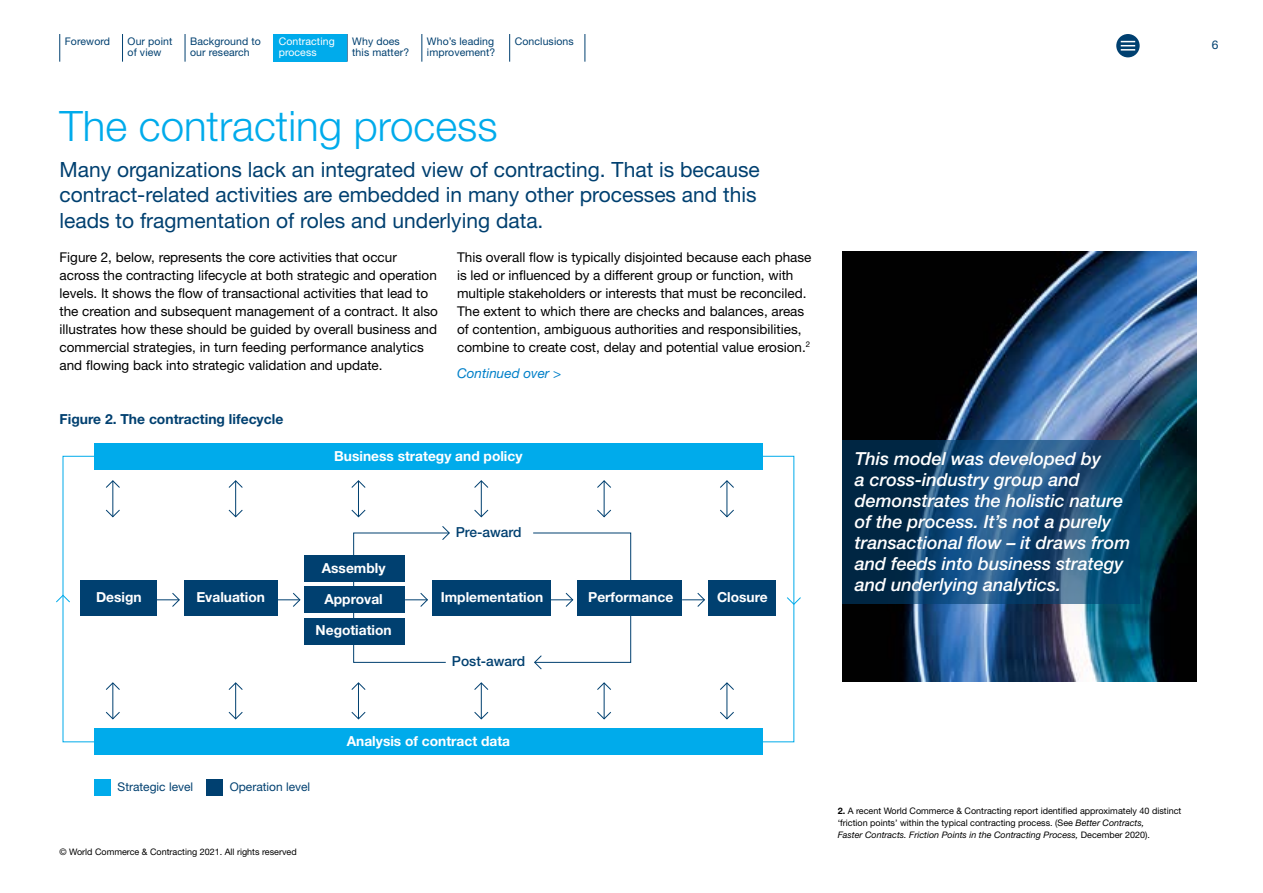
<style>
.page{position:relative;width:1263px;height:893px;background:#fff}
.page>*{position:absolute;margin:0;border:0;box-sizing:border-box;transform-origin:0 0}
.t1{font:300 42px "Helvetica Neue LT Std";color:#00abeb}
.t2{font:21px/25.5px "Helvetica Neue LT Std";color:#004070}
.t3{font:italic 500 18px/21px "Helvetica Neue LT Std";color:#fff}
.t4{font:700 13.8px "Helvetica Neue LT Std";color:#fff}
.t5{font:700 13.8px "Helvetica Neue LT Std";color:#004070}
.t6{font:500 13.8px "Helvetica Neue LT Std";color:#004070}
.t7{font:13.5px "Helvetica Neue LT Std";color:#000}
.t8{font:italic 13.5px "Helvetica Neue LT Std";color:#0080c9}
.t9{font:12px "Helvetica Neue LT Std";color:#004070}
.t10{font:10.5px "Helvetica Neue LT Std";letter-spacing:.01em;color:#004070}
.t11{font:10.5px/11.2px "Helvetica Neue LT Std";letter-spacing:.01em;color:#fff}
.t12{font:9px/12px "Helvetica Neue LT Std";color:#000}
.s1{font-weight:700}
.s2{font-style:italic}
</style>
<div class="page">
<img style="left:842px;top:252px;width:354px;height:430px">
<svg style="left:842px;top:440px;width:298px;height:164px;background:#14466f"></svg>
<svg style="left:59px;top:34px;width:1px;height:28px"></svg>
<svg style="left:122px;top:34px;width:1px;height:28px"></svg>
<svg style="left:185px;top:34px;width:1px;height:28px"></svg>
<svg style="left:347px;top:34px;width:1px;height:28px"></svg>
<svg style="left:422px;top:34px;width:1px;height:28px"></svg>
<svg style="left:509px;top:34px;width:1px;height:28px"></svg>
<svg style="left:585px;top:34px;width:1px;height:28px"></svg>
<div style="left:206px;top:779px;width:17px;height:16px;background:#004070"></div>
<div style="left:94px;top:779px;width:17px;height:16px;background:#00abeb"></div>
<div style="left:273px;top:34px;width:74px;height:28px;background:#00abeb"></div>
<div style="left:94px;top:728px;width:669px;height:27px;background:#00abeb"></div>
<div style="left:81px;top:580px;width:76px;height:35px;background:#004070"></div>
<div style="left:184px;top:580px;width:94px;height:35px;background:#004070"></div>
<div style="left:304px;top:555px;width:101px;height:27px;background:#004070"></div>
<div style="left:94px;top:443px;width:669px;height:27px;background:#00abeb"></div>
<div style="left:304px;top:586px;width:101px;height:27px;background:#004070"></div>
<div style="left:304px;top:618px;width:101px;height:26px;background:#004070"></div>
<div style="left:432px;top:580px;width:118px;height:35px;background:#004070"></div>
<div style="left:577px;top:580px;width:105px;height:35px;background:#004070"></div>
<div style="left:709px;top:580px;width:67px;height:35px;background:#004070"></div>
<svg style="left:56px;top:594px;width:14px;height:9px"></svg>
<svg style="left:787px;top:596px;width:14px;height:9px"></svg>
<svg style="left:278px;top:592px;width:23px;height:15px"></svg>
<svg style="left:353px;top:526px;width:97px;height:137px"></svg>
<svg style="left:533px;top:532px;width:98px;height:138px"></svg>
<svg style="left:682px;top:593px;width:23px;height:14px"></svg>
<svg style="left:157px;top:593px;width:23px;height:14px"></svg>
<hr style="left:113px;top:481px;width:1px;height:36px;background:#004070">
<svg style="left:106px;top:509px;width:14px;height:9px"></svg>
<svg style="left:106px;top:480px;width:14px;height:8px"></svg>
<hr style="left:235px;top:481px;width:1px;height:36px;background:#004070">
<svg style="left:228px;top:509px;width:15px;height:9px"></svg>
<svg style="left:228px;top:480px;width:15px;height:8px"></svg>
<hr style="left:358px;top:481px;width:1px;height:36px;background:#004070">
<svg style="left:351px;top:509px;width:15px;height:9px"></svg>
<svg style="left:351px;top:480px;width:15px;height:8px"></svg>
<hr style="left:481px;top:481px;width:1px;height:36px;background:#004070">
<svg style="left:474px;top:509px;width:15px;height:9px"></svg>
<svg style="left:474px;top:480px;width:15px;height:8px"></svg>
<hr style="left:604px;top:481px;width:1px;height:36px;background:#004070">
<svg style="left:597px;top:509px;width:14px;height:9px"></svg>
<svg style="left:597px;top:480px;width:14px;height:8px"></svg>
<hr style="left:727px;top:481px;width:1px;height:36px;background:#004070">
<svg style="left:720px;top:509px;width:14px;height:9px"></svg>
<svg style="left:720px;top:480px;width:14px;height:8px"></svg>
<hr style="left:113px;top:683px;width:1px;height:36px;background:#004070">
<svg style="left:106px;top:711px;width:14px;height:9px"></svg>
<svg style="left:106px;top:682px;width:14px;height:8px"></svg>
<hr style="left:235px;top:683px;width:1px;height:36px;background:#004070">
<svg style="left:228px;top:711px;width:15px;height:9px"></svg>
<svg style="left:228px;top:682px;width:15px;height:8px"></svg>
<hr style="left:358px;top:683px;width:1px;height:36px;background:#004070">
<svg style="left:351px;top:712px;width:15px;height:8px"></svg>
<svg style="left:351px;top:682px;width:15px;height:8px"></svg>
<hr style="left:481px;top:683px;width:1px;height:36px;background:#004070">
<svg style="left:474px;top:711px;width:15px;height:9px"></svg>
<svg style="left:474px;top:682px;width:15px;height:8px"></svg>
<hr style="left:604px;top:683px;width:1px;height:36px;background:#004070">
<svg style="left:597px;top:711px;width:14px;height:9px"></svg>
<svg style="left:597px;top:682px;width:14px;height:8px"></svg>
<hr style="left:727px;top:683px;width:1px;height:36px;background:#004070">
<svg style="left:720px;top:711px;width:14px;height:9px"></svg>
<svg style="left:720px;top:682px;width:14px;height:8px"></svg>
<svg style="left:1116px;top:34px;width:24px;height:23px"></svg>
<svg style="left:1121px;top:41px;width:14px;height:10px"></svg>
<p class="t10" style="left:65px;top:35px;width:47px">Foreword</p>
<p class="t10" style="left:128px;top:35px;width:46px">Our point</p>
<p class="t10" style="left:190px;top:35px;width:72px">Background to</p>
<p class="t11" style="left:279px;top:35px;width:58px">Contracting process</p>
<p class="t10" style="left:352px;top:35px;width:49px">Why does</p>
<p class="t10" style="left:427px;top:35px;width:69px">Who’s leading</p>
<p class="t10" style="left:515px;top:35px;width:60px">Conclusions</p>
<p class="t10" style="left:128px;top:46px;width:35px">of view</p>
<p class="t10" style="left:190px;top:46px;width:61px">our research</p>
<p class="t10" style="left:352px;top:46px;width:58px">this matter?</p>
<p class="t10" style="left:427px;top:46px;width:70px">improvement?</p>
<h1 class="t1" style="left:60px;top:100px;width:440px">The contracting process</h1>
<p class="t2" style="left:60px;top:156px;width:702px">Many organizations lack an integrated view of contracting. That is because contract-related activities are embedded in many other processes and this leads to fragmentation of roles and underlying data.</p>
<p class="t7" style="left:60px;top:249px;width:339px">Figure 2, below, represents the core activities that occur</p>
<p class="t7" style="left:457px;top:249px;width:356px">This overall fow is typically disjointed because each phase</p>
<p class="t7" style="left:60px;top:267px;width:379px">across the contracting lifecycle at both strategic and operation</p>
<p class="t7" style="left:457px;top:267px;width:338px">is led or infuenced by a different group or function, with</p>
<p class="t7" style="left:60px;top:285px;width:370px">levels. It shows the fow of transactional activities that lead to</p>
<p class="t7" style="left:457px;top:285px;width:351px">multiple stakeholders or interests that must be reconciled.</p>
<p class="t7" style="left:60px;top:303px;width:380px">the creation and subsequent management of a contract. It also</p>
<p class="t7" style="left:457px;top:303px;width:349px">The extent to which there are checks and balances, areas</p>
<p class="t7" style="left:60px;top:321px;width:379px">illustrates how these should be guided by overall business and</p>
<p class="t7" style="left:457px;top:321px;width:346px">of contention, ambiguous authorities and responsibilities,</p>
<p class="t7" style="left:60px;top:339px;width:366px">commercial strategies, in turn feeding performance analytics</p>
<p class="t7" style="left:457px;top:339px;width:354px">combine to create cost, delay and potential value erosion.<sup>2</sup></p>
<p class="t7" style="left:60px;top:357px;width:325px">and fowing back into strategic validation and update.</p>
<p class="t8" style="left:457px;top:365px;width:106px">Continued over &gt;</p>
<p class="t5" style="left:60px;top:411px;width:225px">Figure 2. The contracting lifecycle</p>
<p class="t4" style="left:96px;top:588px;width:47px">Design</p>
<p class="t4" style="left:196px;top:588px;width:70px">Evaluation</p>
<p class="t4" style="left:334px;top:447px;width:190px">Business strategy and policy</p>
<p class="t4" style="left:322px;top:559px;width:65px">Assembly</p>
<p class="t4" style="left:324px;top:591px;width:60px">Approval</p>
<p class="t4" style="left:316px;top:622px;width:78px">Negotiation</p>
<p class="t6" style="left:456px;top:524px;width:67px">Pre-award</p>
<p class="t4" style="left:441px;top:588px;width:104px">Implementation</p>
<p class="t4" style="left:588px;top:588px;width:87px">Performance</p>
<p class="t4" style="left:717px;top:588px;width:52px">Closure</p>
<p class="t6" style="left:452px;top:653px;width:75px">Post-award</p>
<p class="t3" style="left:855px;top:448px;width:277px">This model was developed by<br>a cross-industry group and demonstrates the holistic nature of the process. It’s not a purely transactional fow – it draws from and feeds into business strategy and underlying analytics.</p>
<p class="t9" style="left:118px;top:780px;width:77px">Strategic level</p>
<p class="t9" style="left:230px;top:780px;width:82px">Operation level</p>
<p class="t12" style="left:60px;top:845px;width:239px">© World Commerce &amp; Contracting 2021. All rights reserved</p>
<p class="t4" style="left:347px;top:733px;width:165px">Analysis of contract data</p>
<p class="t12" style="left:838px;top:804px;width:345px"><span class="s1">2.</span> A recent World Commerce &amp; Contracting report identifed approximately 40 distinct ‘friction points’ within the typical contracting process. (See <span class="s2">Better Contracts,<br>Faster Contracts. Friction Points in the Contracting Process,</span> December 2020).</p>
<p class="t9" style="left:1212px;top:38px;width:8px">6</p>
</div>
